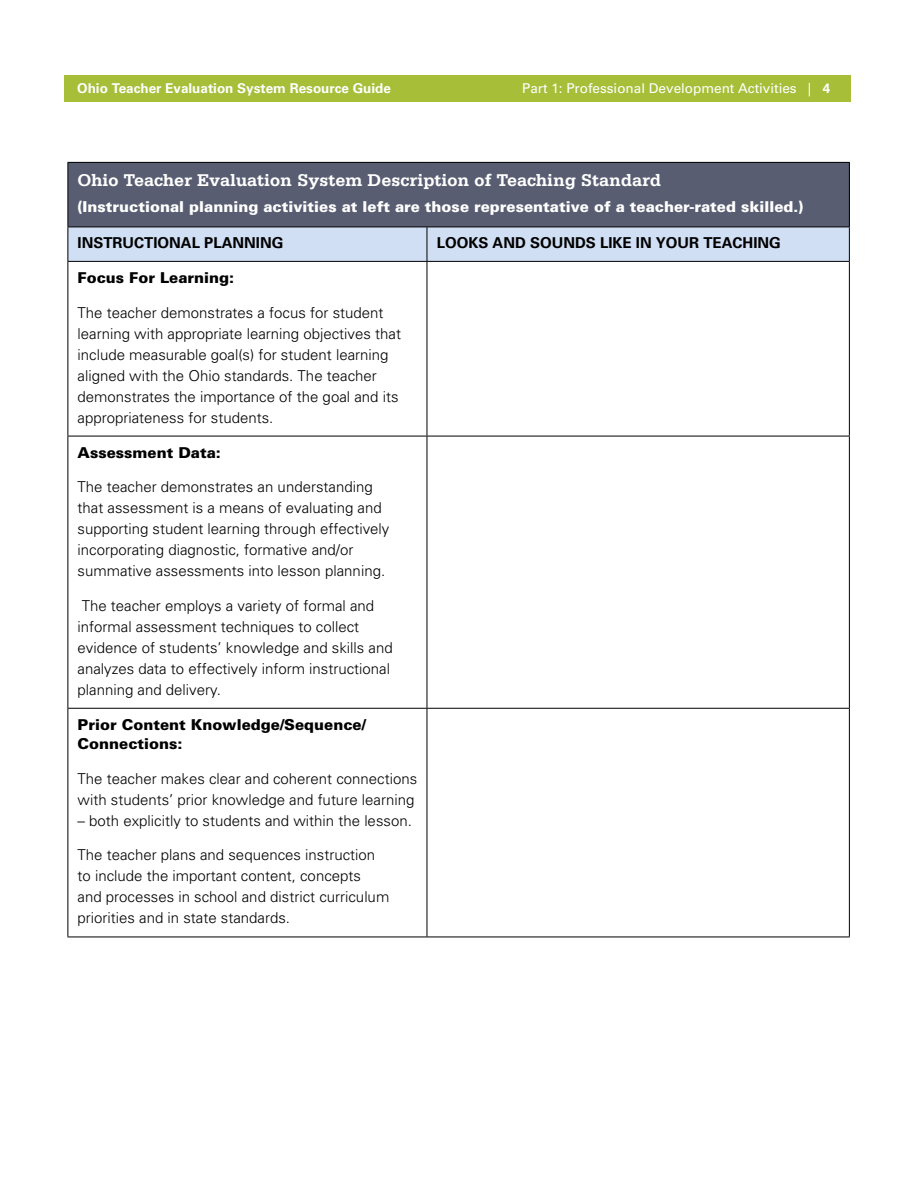
<style>
.page{position:relative;width:918px;height:1188px;background:#fff}
.page>*{position:absolute;margin:0;border:0;box-sizing:border-box;transform-origin:0 0}
.TABLE_HD{font:700 18px "Serifa";color:#fff}
.BOD{font:300 15px/21px "Univers";color:#000}
.TABLE_CHD{font:900 15px "Univers";color:#fff}
.TABLE_CHD-2{font:900 15px/19.5px "Univers";color:#000}
.TABLE_BHD{font:700 15px "Univers";color:#000}
.t1{font:13.5px "Univers";color:#fff}
.t2{font:700 13.5px "Univers";color:#fff}
.s1{font-weight:700}
</style>
<div class="page">
<div style="left:64px;top:76px;width:786px;height:26px;background:#a7be39"></div>
<div style="left:68px;top:162px;width:781px;height:65px;background:#585d72"></div>
<div style="left:69px;top:228px;width:780px;height:33px;background:#d0dff3"></div>
<hr style="left:427px;top:227px;width:1px;height:34px;background:#000">
<hr style="left:427px;top:262px;width:1px;height:174px;background:#000">
<hr style="left:68px;top:436px;width:359px;height:1px;background:#000">
<hr style="left:427px;top:436px;width:423px;height:1px;background:#000">
<hr style="left:427px;top:436px;width:1px;height:272px;background:#000">
<hr style="left:68px;top:708px;width:359px;height:1px;background:#000">
<hr style="left:427px;top:708px;width:423px;height:1px;background:#000">
<hr style="left:427px;top:709px;width:1px;height:228px;background:#000">
<hr style="left:68px;top:937px;width:359px;height:1px;background:#000">
<hr style="left:427px;top:937px;width:423px;height:1px;background:#000">
<hr style="left:68px;top:262px;width:1px;height:174px;background:#000">
<hr style="left:68px;top:436px;width:1px;height:272px;background:#000">
<hr style="left:68px;top:709px;width:1px;height:228px;background:#000">
<hr style="left:849px;top:262px;width:1px;height:174px;background:#000">
<hr style="left:849px;top:436px;width:1px;height:272px;background:#000">
<hr style="left:849px;top:709px;width:1px;height:228px;background:#000">
<hr style="left:68px;top:227px;width:1px;height:34px;background:#000">
<hr style="left:849px;top:227px;width:1px;height:34px;background:#000">
<hr style="left:68px;top:261px;width:359px;height:1px;background:#000">
<hr style="left:427px;top:261px;width:423px;height:1px;background:#000">
<hr style="left:68px;top:162px;width:359px;height:1px;background:#000">
<hr style="left:68px;top:163px;width:1px;height:64px;background:#000">
<hr style="left:427px;top:162px;width:423px;height:1px;background:#000">
<hr style="left:849px;top:163px;width:1px;height:64px;background:#000">
<hr style="left:68px;top:227px;width:359px;height:1px;background:#000">
<hr style="left:427px;top:227px;width:423px;height:1px;background:#000">
<p class="t2" style="left:77px;top:80px;width:315px">Ohio Teacher Evaluation System Resource Guide</p>
<p class="t1" style="left:522px;top:80px;width:310px">Part 1: Professional Development Activities | <span class="s1">4</span></p>
<p class="TABLE_HD" style="left:78px;top:169px;width:585px">Ohio Teacher Evaluation System Description of Teaching Standard</p>
<p class="TABLE_CHD" style="left:78px;top:197px;width:727px">(Instructional planning activities at left are those representative of a teacher-rated skilled.)</p>
<p class="TABLE_BHD" style="left:78px;top:234px;width:207px">INSTRUCTIONAL PLANNING</p>
<p class="TABLE_BHD" style="left:437px;top:234px;width:346px">LOOKS AND SOUNDS LIKE IN YOUR TEACHING</p>
<p class="TABLE_CHD-2" style="left:78px;top:268px;width:158px">Focus For Learning:</p>
<p class="BOD" style="left:78px;top:302px;width:325px">The teacher demonstrates a focus for student learning with appropriate learning objectives that include measurable goal(s) for student learning aligned with the Ohio standards. The teacher demonstrates the importance of the goal and its appropriateness for students.</p>
<p class="TABLE_CHD-2" style="left:78px;top:442px;width:145px">Assessment Data:</p>
<p class="BOD" style="left:78px;top:476px;width:313px">The teacher demonstrates an understanding that assessment is a means of evaluating and supporting student learning through effectively incorporating diagnostic, formative and/or summative assessments into lesson planning.</p>
<p class="BOD" style="left:78px;top:595px;width:317px">The teacher employs a variety of formal and informal assessment techniques to collect evidence of students’ knowledge and skills and analyzes data to effectively inform instructional planning and delivery.</p>
<p class="TABLE_CHD-2" style="left:78px;top:715px;width:290px">Prior Content Knowledge/Sequence/<br>Connections:</p>
<p class="BOD" style="left:78px;top:768px;width:341px">The teacher makes clear and coherent connections with students’ prior knowledge and future learning</p>
<p class="BOD" style="left:78px;top:810px;width:336px">– both explicitly to students and within the lesson.</p>
<p class="BOD" style="left:78px;top:845px;width:313px">The teacher plans and sequences instruction to include the important content, concepts<br>and processes in school and district curriculum priorities and in state standards.</p>
</div>
